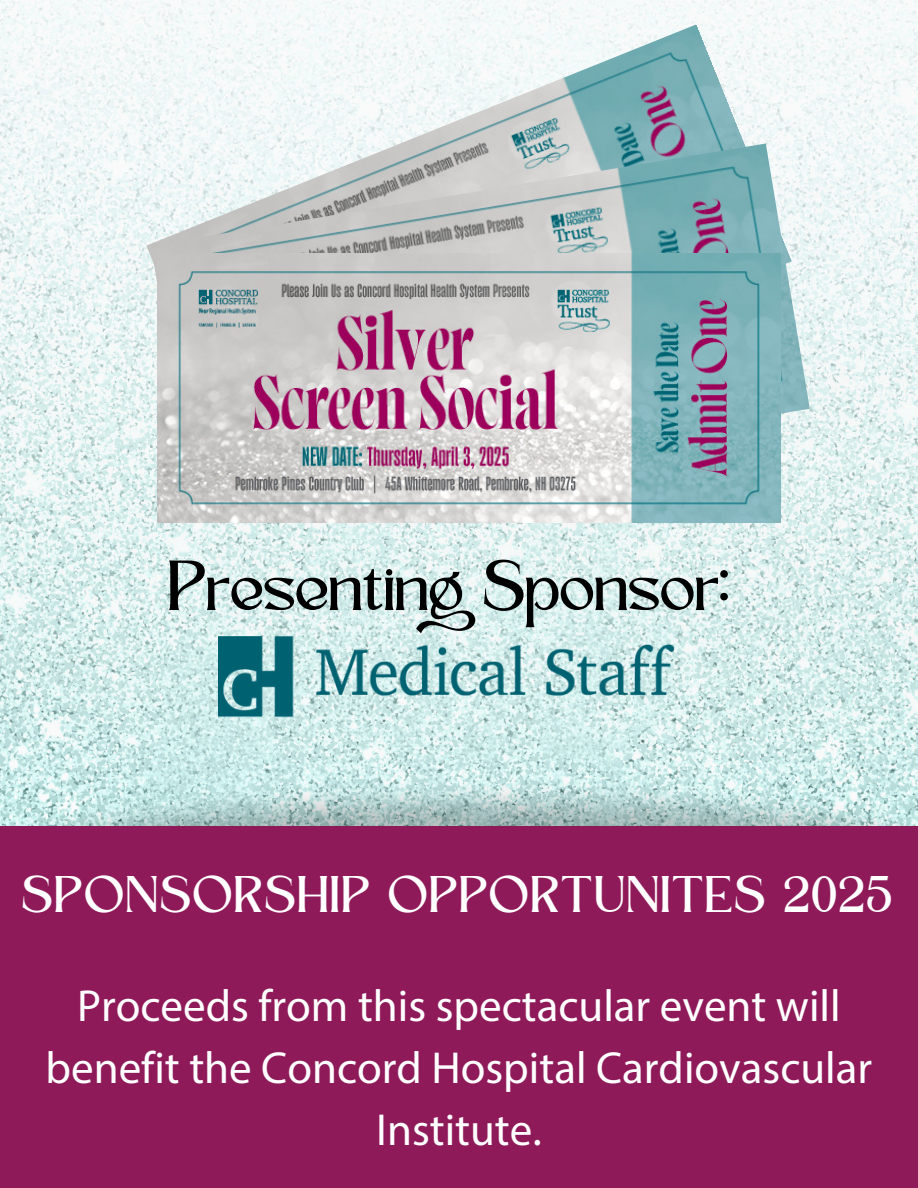
<style>
.page{position:relative;width:918px;height:1188px;background:#fff}
.page>*{position:absolute;margin:0;border:0;box-sizing:border-box;transform-origin:0 0}
.t1{font:66px "Kingred Serif";letter-spacing:-.05em;color:#000}
.t2{font:48px "Kingred Serif";color:#fff}
.t3{font:45px/61.8px "Myriad Pro";color:#fff;text-align:center}
</style>
<div class="page">
<img style="left:0;top:0;width:918px;height:731px">
<img style="left:0;top:731px;width:918px;height:95px">
<div style="left:0;top:826px;width:918px;height:362px;background:#8f1a5a"></div>
<img style="left:146px;top:24px;width:646px;height:459px">
<img style="left:151px;top:144px;width:659px;height:367px">
<img style="left:158px;top:254px;width:623px;height:268px">
<img style="left:218px;top:636px;width:456px;height:91px">
<p class="t1" style="left:169px;top:561px;width:566px">Presenting Sponsor:</p>
<p class="t2" style="left:23px;top:876px;width:874px">SPONSORSHIP OPPORTUNITES 2025</p>
<p class="t3" style="left:46px;top:979px;width:828px">Proceeds from this spectacular event will benefit the Concord Hospital Cardiovascular<br>Institute.</p>
</div>
